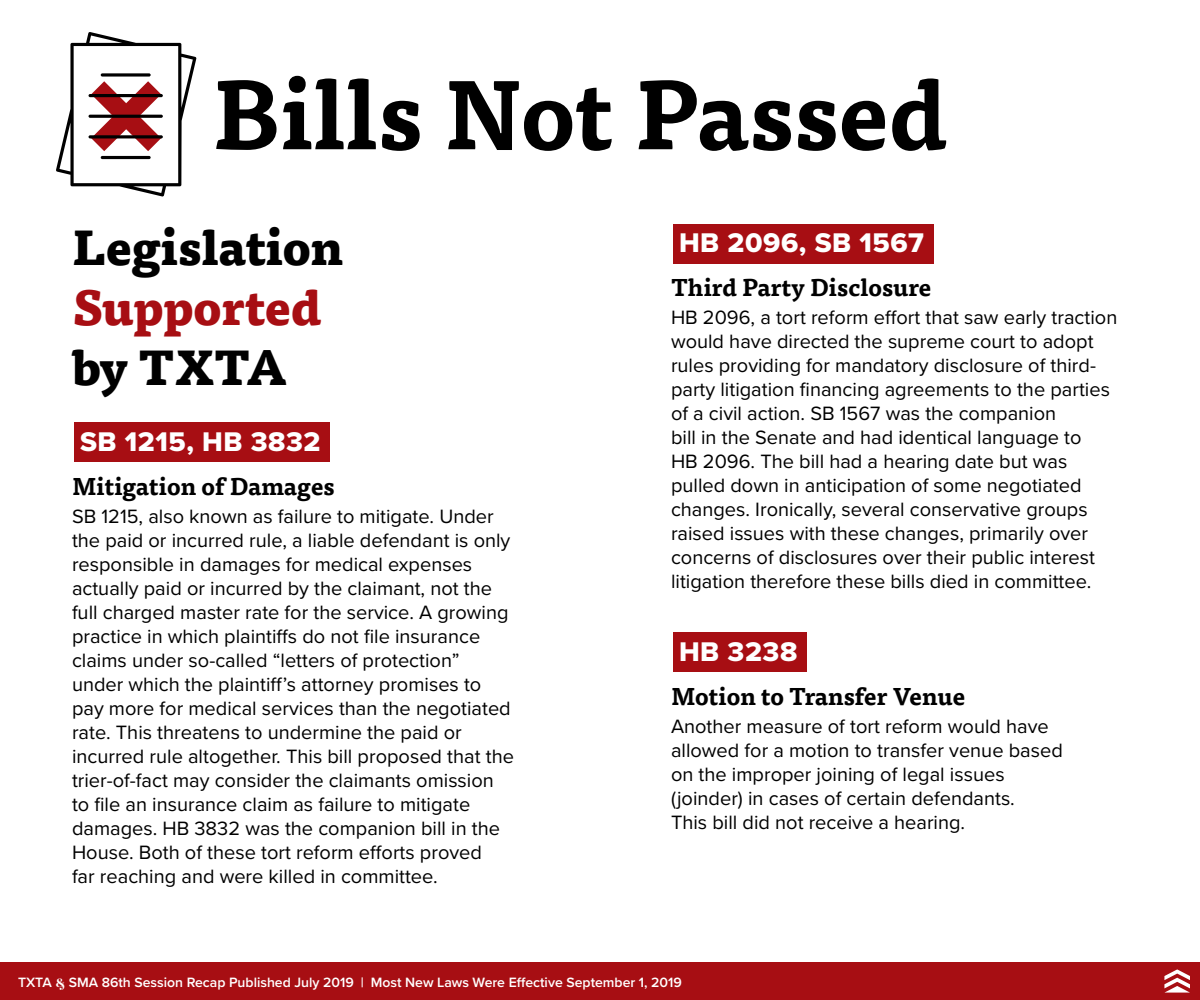
<style>
.page{position:relative;width:1200px;height:1000px;background:#fff}
.page>*{position:absolute;margin:0;border:0;box-sizing:border-box;transform-origin:0 0}
.t1{font:700 96px "Tisa Pro";color:#000}
.t2{font:800 48px "Tisa Pro";color:#000}
.t3{font:800 48px "Tisa Pro";color:#a70e13}
.t4{font:28px "Proxima Nova Extrabld";letter-spacing:.02em;color:#fff}
.t5{font:700 24px "Tisa Pro";color:#000}
.t6{font:20px/24px "Proxima Nova";color:#000}
.t7{font:600 14px "Proxima Nova";color:#fff}
.s1{font-family:"Abril Fatface";font-weight:400;font-size:12px}
</style>
<div class="page">
<div style="left:74px;top:422px;width:256px;height:40px;background:#a70e13"></div>
<div style="left:673px;top:224px;width:260px;height:40px;background:#a70e13"></div>
<div style="left:673px;top:632px;width:134px;height:40px;background:#a70e13"></div>
<div style="left:0;top:962px;width:1200px;height:38px;background:#a70e13"></div>
<svg style="left:1164px;top:969px;width:26px;height:24px"></svg>
<svg style="left:56px;top:32px;width:140px;height:165px"></svg>
<h1 class="t1" style="left:212px;top:37px;width:737px">Bills Not Passed</h1>
<h2 class="t2" style="left:72px;top:208px;width:273px">Legislation</h2>
<h2 class="t3" style="left:72px;top:268px;width:251px">Supported</h2>
<h2 class="t2" style="left:72px;top:328px;width:217px">by TXTA</h2>
<h3 class="t4" style="left:80px;top:420px;width:242px">SB 1215, HB 3832</h3>
<p class="t5" style="left:72px;top:467px;width:264px">Mitigation of Damages</p>
<p class="t6" style="left:72px;top:503px;width:443px">SB 1215, also known as failure to mitigate. Under the paid or incurred rule, a liable defendant is only responsible in damages for medical expenses actually paid or incurred by the claimant, not the full charged master rate for the service. A growing practice in which plaintiffs do not file insurance claims under so-called “letters of protection” under which the plaintiff’s attorney promises to pay more for medical services than the negotiated rate. This threatens to undermine the paid or incurred rule altogether. This bill proposed that the trier-of-fact may consider the claimants omission to file an insurance claim as failure to mitigate damages. HB 3832 was the companion bill in the House. Both of these tort reform efforts proved<br>far reaching and were killed in committee.</p>
<h3 class="t4" style="left:679px;top:222px;width:246px">HB 2096, SB 1567</h3>
<p class="t5" style="left:671px;top:268px;width:262px">Third Party Disclosure</p>
<p class="t6" style="left:671px;top:305px;width:448px">HB 2096, a tort reform effort that saw early traction would have directed the supreme court to adopt rules providing for mandatory disclosure of third&shy;party litigation financing agreements to the parties of a civil action. SB 1567 was the companion<br>bill in the Senate and had identical language to<br>HB 2096. The bill had a hearing date but was pulled down in anticipation of some negotiated changes. Ironically, several conservative groups raised issues with these changes, primarily over concerns of disclosures over their public interest litigation therefore these bills died in committee.</p>
<h3 class="t4" style="left:679px;top:630px;width:120px">HB 3238</h3>
<p class="t5" style="left:671px;top:677px;width:296px">Motion to Transfer Venue</p>
<p class="t6" style="left:671px;top:713px;width:393px">Another measure of tort reform would have allowed for a motion to transfer venue based on the improper joining of legal issues (joinder) in cases of certain defendants.<br>This bill did not receive a hearing.</p>
<p class="t7" style="left:18px;top:971px;width:665px">TXTA <span class="s1">&amp;</span> SMA 86th Session Recap Published July 2019 | Most New Laws Were Effective September 1, 2019</p>
</div>
